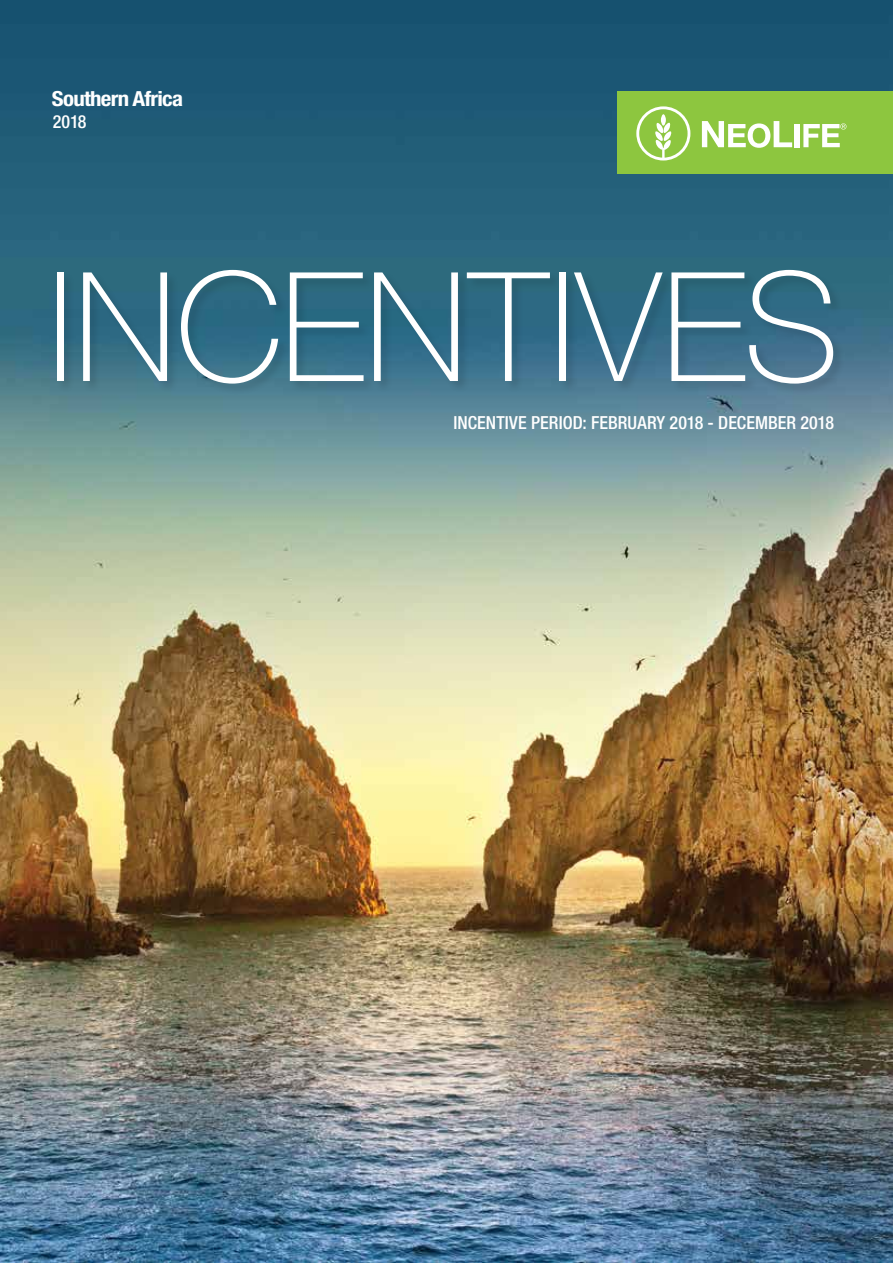
<style>
.page{position:relative;width:893px;height:1263px;background:#fff}
.page>*{position:absolute;margin:0;border:0;box-sizing:border-box;transform-origin:0 0}
.t1{font:100 151.95px "Helvetica Neue LTW1 G";letter-spacing:.005em;color:#fff}
.t2{font:700 condensed 20.85px "Helvetica Neue LTW1 G";letter-spacing:-.03em;color:#fff;scale:1.1 1}
.t3{font:500 condensed 18px "Helvetica Neue LTW1 G";color:#fff}
</style>
<div class="page">
<img style="left:0;top:0;width:893px;height:1263px">
<div style="left:618px;top:91px;width:275px;height:82px;background:#8dc63f"></div>
<svg style="left:636px;top:106px;width:54px;height:54px"></svg>
<svg style="left:702px;top:121px;width:90px;height:27px"></svg>
<div style="left:794px;top:124px;width:5px;height:23px;background:#fff"></div>
<svg style="left:803px;top:123px;width:43px;height:24px"></svg>
<div style="left:56px;top:269px;width:790px;height:126px;background:#000;opacity:.12"></div>
<p class="t2" style="left:52px;top:86px;width:121px">Southern Africa</p>
<p class="t3" style="left:53px;top:111px;width:35px">2018</p>
<h1 class="t1" style="left:47px;top:237px;width:793px">INCENTIVES</h1>
<p class="t3" style="left:453px;top:412px;width:382px">INCENTIVE PERIOD: FEBRUARY 2018 - DECEMBER 2018</p>
</div>
